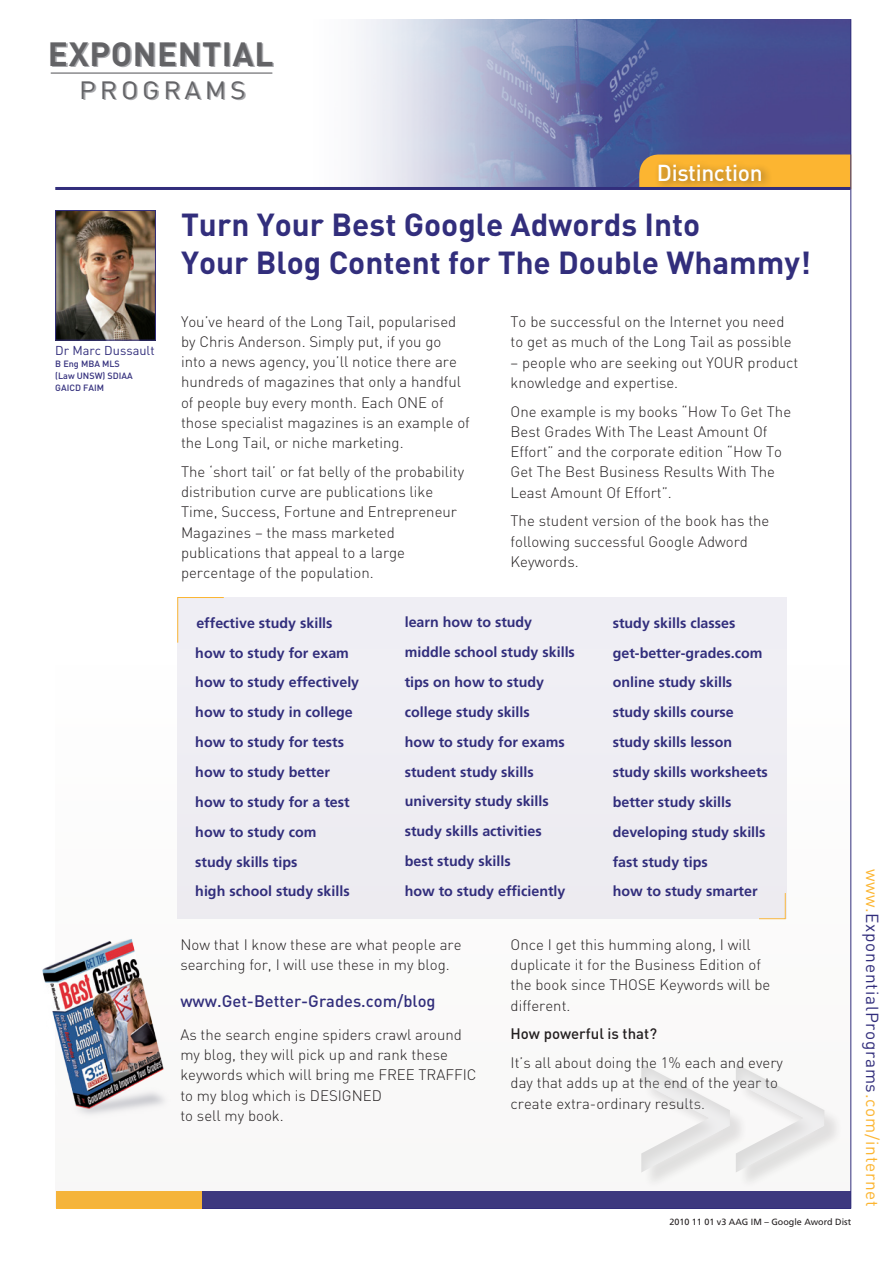
<style>
.page{position:relative;width:893px;height:1263px;background:#fff}
.page>*{position:absolute;margin:0;border:0;box-sizing:border-box;transform-origin:0 0}
.t1{font:700 33.15px "DIN";letter-spacing:.02em;color:#636366}
.t2{font:700 31.5px/38px "DIN";color:#322e7c}
.t3{font:24.75px "DIN";letter-spacing:.15em;color:#636366;scale:1.07 1}
.t4{font:500 22.8px "DIN";letter-spacing:-.015em;color:#fff}
.t5{font:17.25px "DIN";letter-spacing:.045em;color:#322e7c}
.t6{font:500 16.5px "DIN";color:#322e7c}
.t7{font:300 15px/20.2px "DIN";color:#231f20}
.t8{font:500 15px "DIN";color:#231f20}
.t9{font:700 14.25px/29.8px "Frutiger";color:#322e7c}
.t10{font:12.75px "DIN";color:#322e7c}
.t11{font:500 9px/12px "DIN";color:#322e7c}
.t12{font:9px "Frutiger";color:#231f20}
.s1{color:#fcb531}
</style>
<div class="page">
<div style="left:177px;top:597px;width:610px;height:321px;background:#efeef4"></div>
<svg style="left:177px;top:597px;width:47px;height:46px"></svg>
<img style="left:231px;top:19px;width:619px;height:168px">
<svg style="left:56px;top:893px;width:794px;height:315px"></svg>
<svg style="left:639px;top:154px;width:211px;height:33px"></svg>
<img style="left:57px;top:212px;width:97px;height:127px">
<div style="left:55px;top:210px;width:101px;height:131px;border:1px solid #322e7c"></div>
<img style="left:42px;top:936px;width:140px;height:186px">
<div style="left:654px;top:159px;width:119px;height:32px;background:#231f20;opacity:.5"></div>
<div style="left:643px;top:1066px;width:200px;height:123px;background:#231f20;opacity:.75"></div>
<div style="left:640px;top:1063px;width:184px;height:110px;background:#231f20;opacity:.75"></div>
<hr style="left:55px;top:187px;width:795px;height:3px;background:#322e7c">
<hr style="left:850px;top:19px;width:1px;height:1189px;background:#322e7c">
<hr style="left:51px;top:73px;width:221px;height:1px;background:#636366">
<h1 class="t1" style="left:48px;top:32px;width:227px">EXPONENTIAL</h1>
<h3 class="t3" style="left:79px;top:75px;width:157px">PROGRAMS</h3>
<p class="t10" style="left:55px;top:343px;width:101px">Dr Marc Dussault</p>
<p class="t11" style="left:55px;top:358px;width:79px">B Eng MBA MLS (Law UNSW) SDIAA<br>GAICD FAIM</p>
<h3 class="t4" style="left:657px;top:159px;width:107px">Distinction</h3>
<h2 class="t2" style="left:181px;top:204px;width:631px">Turn Your Best Google Adwords Into<br>Your Blog Content for The Double Whammy!</h2>
<p class="t7" style="left:181px;top:311px;width:290px">You’ve heard of the Long Tail, popularised by Chris Anderson. Simply put, if you go into a news agency, you’ll notice there are hundreds of magazines that only a handful of people buy every month. Each ONE of those specialist magazines is an example of the Long Tail, or niche marketing.</p>
<p class="t7" style="left:181px;top:461px;width:285px">The ‘short tail’ or fat belly of the probability distribution curve are publications like Time, Success, Fortune and Entrepreneur Magazines – the mass marketed publications that appeal to a large percentage of the population.</p>
<p class="t7" style="left:511px;top:311px;width:283px">To be successful on the Internet you need to get as much of the Long Tail as possible</p>
<p class="t7" style="left:511px;top:352px;width:289px">– people who are seeking out YOUR product knowledge and expertise.</p>
<p class="t7" style="left:511px;top:401px;width:282px">One example is my books “How To Get The Best Grades With The Least Amount Of Effort” and the corporate edition “How To Get The Best Business Results With The Least Amount Of Effort”.</p>
<p class="t7" style="left:511px;top:511px;width:260px">The student version of the book has the following successful Google Adword<br>Keywords.</p>
<p class="t9" style="left:195px;top:608px;width:165px">effective study skills how to study for exam how to study effectively how to study in college how to study for tests how to study better how to study for a test how to study com<br>study skills tips<br>high school study skills</p>
<p class="t9" style="left:405px;top:607px;width:172px">learn how to study middle school study skills tips on how to study college study skills<br>how to study for exams student study skills university study skills study skills activities<br>best study skills<br>how to study efficiently</p>
<p class="t9" style="left:613px;top:608px;width:157px">study skills classes get-better-grades.com online study skills study skills course study skills lesson study skills worksheets better study skills developing study skills fast study tips<br>how to study smarter</p>
<p class="t7" style="left:180px;top:934px;width:283px">Now that I know these are what people are searching for, I will use these in my blog.</p>
<p class="t6" style="left:180px;top:990px;width:257px">www.Get-Better-Grades.com/blog</p>
<p class="t7" style="left:180px;top:1024px;width:298px">As the search engine spiders crawl around my blog, they will pick up and rank these keywords which will bring me FREE TRAFFIC to my blog which is DESIGNED<br>to sell my book.</p>
<p class="t7" style="left:511px;top:934px;width:261px">Once I get this humming along, I will duplicate it for the Business Edition of the book since THOSE Keywords will be different.</p>
<p class="t8" style="left:511px;top:1024px;width:148px">How powerful is that?</p>
<p class="t7" style="left:511px;top:1052px;width:274px">It’s all about doing the 1% each and every day that adds up at the end of the year to create extra-ordinary results.</p>
<p class="t12" style="left:669px;top:1216px;width:183px">2010 11 01 v3 AAG IM – Google Aword Dist</p>
<p class="t5" style="left:883px;top:869px;width:340px;rotate:90deg"><span class="s1">www.</span>ExponentialPrograms<span class="s1">.com/internet</span></p>
</div>
